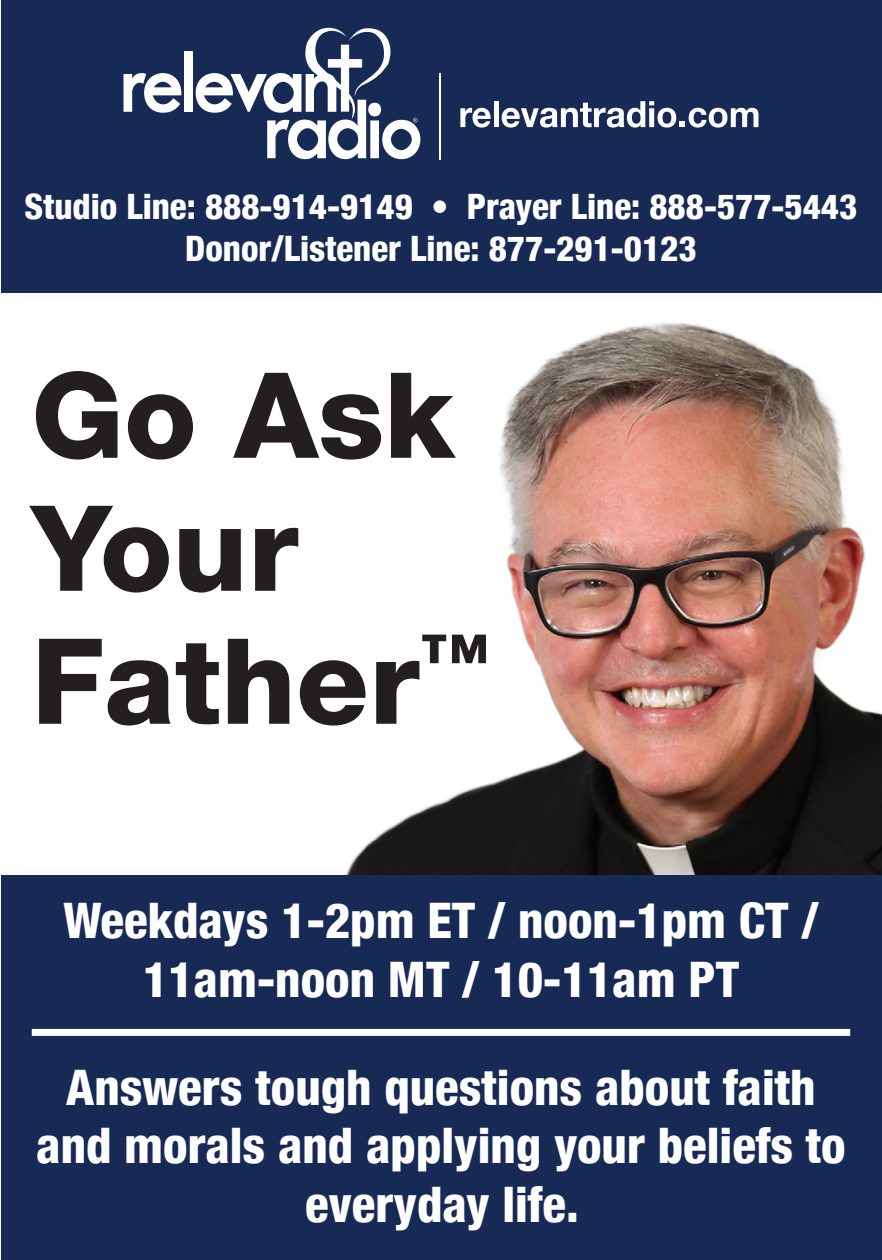
<style>
.page{position:relative;width:882px;height:1260px;background:#fff}
.page>*{position:absolute;margin:0;border:0;box-sizing:border-box;transform-origin:0 0}
.t1{font:800 119px/133px "Helvetica 85";color:#231f20}
.t2{font:800 condensed 49px/58.8px "Helvetica 87";color:#fff;text-align:center}
.t3{font:800 condensed 35px "Helvetica 87";color:#fff}
</style>
<div class="page">
<img style="left:106px;top:322px;width:776px;height:554px">
<div style="left:1px;top:876px;width:881px;height:384px;background:#172a55"></div>
<div style="left:1px;top:0;width:881px;height:292px;background:#172a55"></div>
<hr style="left:439px;top:73px;width:2px;height:86px;background:#fff">
<svg style="left:124px;top:73px;width:57px;height:40px"></svg>
<div style="left:185px;top:51px;width:8px;height:61px;background:#fff"></div>
<svg style="left:196px;top:28px;width:224px;height:131px"></svg>
<svg style="left:460px;top:108px;width:31px;height:20px"></svg>
<div style="left:494px;top:101px;width:5px;height:26px;background:#fff"></div>
<svg style="left:502px;top:101px;width:256px;height:27px"></svg>
<div style="left:32px;top:1029px;width:818px;height:7px;background:#fff"></div>
<p class="t3" style="left:25px;top:185px;width:834px">Studio Line: 888-914-9149 • Prayer Line: 888-577-5443</p>
<p class="t3" style="left:185px;top:227px;width:513px">Donor/Listener Line: 877-291-0123</p>
<p class="t1" style="left:32px;top:349px;width:459px">Go Ask<br>Your<br>Father<sup>™</sup></p>
<p class="t2" style="left:63px;top:890px;width:757px">Weekdays 1-2pm ET / noon-1pm CT /</p>
<p class="t2" style="left:143px;top:949px;width:598px">11am-noon MT / 10-11am PT</p>
<p class="t2" style="left:36px;top:1057px;width:811px">Answers tough questions about faith and morals and applying your beliefs to everyday life.</p>
</div>
